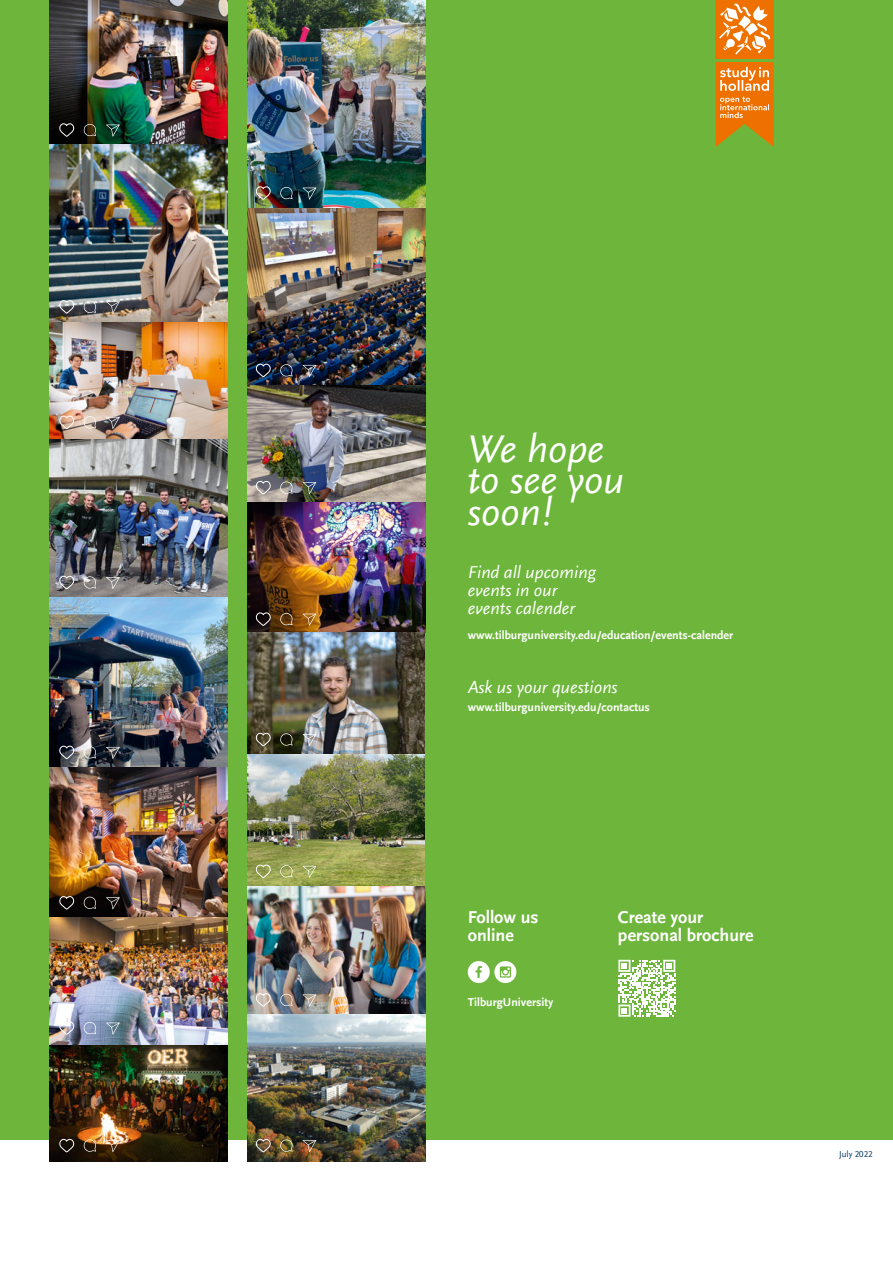
<style>
.page{position:relative;width:893px;height:1263px;background:#fff}
.page>*{position:absolute;margin:0;border:0;box-sizing:border-box;transform-origin:0 0}
.t1{font:italic 40.5px/31.5px "Scala Sans Offc";color:#fff}
.t2{font:italic 18px/18px "Scala Sans Offc";color:#fff}
.t3{font:700 18px/18px "Scala Sans Offc";color:#fff}
.t4{font:700 12px "Scala Sans Offc";color:#fff}
.t5{font:9px "Scala Sans Offc";color:#003460}
</style>
<div class="page">
<div style="left:0;top:0;width:893px;height:1140px;background:#6eb63b"></div>
<svg style="left:468px;top:961px;width:48px;height:22px"></svg>
<svg style="left:618px;top:960px;width:57px;height:57px"></svg>
<div style="left:716px;top:0;width:58px;height:58px;background:#ee7100"></div>
<svg style="left:715px;top:62px;width:59px;height:85px;background:#dc8c27"></svg>
<svg style="left:719px;top:3px;width:51px;height:52px"></svg>
<img style="left:247px;top:0;width:178px;height:1161px">
<img style="left:50px;top:0;width:178px;height:144px">
<img style="left:50px;top:144px;width:178px;height:623px">
<img style="left:50px;top:767px;width:178px;height:278px">
<img style="left:50px;top:1045px;width:178px;height:116px">
<svg style="left:255px;top:186px;width:17px;height:14px"></svg>
<svg style="left:280px;top:187px;width:13px;height:12px"></svg>
<svg style="left:303px;top:188px;width:13px;height:12px"></svg>
<svg style="left:255px;top:363px;width:17px;height:15px"></svg>
<svg style="left:280px;top:364px;width:13px;height:13px"></svg>
<svg style="left:303px;top:365px;width:13px;height:12px"></svg>
<svg style="left:255px;top:481px;width:17px;height:14px"></svg>
<svg style="left:280px;top:481px;width:13px;height:13px"></svg>
<svg style="left:303px;top:482px;width:13px;height:12px"></svg>
<svg style="left:255px;top:612px;width:17px;height:14px"></svg>
<svg style="left:280px;top:613px;width:13px;height:12px"></svg>
<svg style="left:303px;top:614px;width:13px;height:12px"></svg>
<svg style="left:255px;top:732px;width:17px;height:15px"></svg>
<svg style="left:280px;top:733px;width:13px;height:13px"></svg>
<svg style="left:303px;top:734px;width:13px;height:12px"></svg>
<svg style="left:255px;top:864px;width:17px;height:14px"></svg>
<svg style="left:280px;top:865px;width:13px;height:13px"></svg>
<svg style="left:303px;top:866px;width:13px;height:12px"></svg>
<svg style="left:255px;top:993px;width:17px;height:14px"></svg>
<svg style="left:280px;top:994px;width:13px;height:12px"></svg>
<svg style="left:303px;top:994px;width:13px;height:12px"></svg>
<svg style="left:255px;top:1139px;width:17px;height:14px"></svg>
<svg style="left:280px;top:1139px;width:13px;height:13px"></svg>
<svg style="left:303px;top:1140px;width:13px;height:12px"></svg>
<svg style="left:59px;top:123px;width:16px;height:14px"></svg>
<svg style="left:83px;top:124px;width:13px;height:12px"></svg>
<svg style="left:106px;top:125px;width:14px;height:12px"></svg>
<svg style="left:59px;top:300px;width:16px;height:14px"></svg>
<svg style="left:83px;top:301px;width:13px;height:12px"></svg>
<svg style="left:106px;top:301px;width:14px;height:12px"></svg>
<svg style="left:59px;top:415px;width:16px;height:15px"></svg>
<svg style="left:83px;top:416px;width:13px;height:13px"></svg>
<svg style="left:106px;top:417px;width:14px;height:12px"></svg>
<svg style="left:59px;top:575px;width:16px;height:15px"></svg>
<svg style="left:83px;top:576px;width:13px;height:13px"></svg>
<svg style="left:106px;top:577px;width:14px;height:12px"></svg>
<svg style="left:59px;top:745px;width:16px;height:15px"></svg>
<svg style="left:83px;top:746px;width:13px;height:13px"></svg>
<svg style="left:106px;top:747px;width:14px;height:12px"></svg>
<svg style="left:59px;top:896px;width:16px;height:14px"></svg>
<svg style="left:83px;top:897px;width:13px;height:12px"></svg>
<svg style="left:106px;top:897px;width:14px;height:12px"></svg>
<svg style="left:59px;top:1021px;width:16px;height:14px"></svg>
<svg style="left:83px;top:1022px;width:13px;height:12px"></svg>
<svg style="left:106px;top:1022px;width:14px;height:12px"></svg>
<svg style="left:59px;top:1139px;width:16px;height:14px"></svg>
<svg style="left:83px;top:1139px;width:13px;height:13px"></svg>
<svg style="left:106px;top:1140px;width:14px;height:12px"></svg>
<h1 class="t1" style="left:467px;top:434px;width:159px">We hope to see you soon!</h1>
<h2 class="t2" style="left:468px;top:563px;width:130px">Find all upcoming events in our events calender</h2>
<p class="t4" style="left:468px;top:629px;width:267px">www.tilburguniversity.edu/education/events-calender</p>
<h2 class="t2" style="left:468px;top:679px;width:151px">Ask us your questions</h2>
<p class="t4" style="left:468px;top:701px;width:184px">www.tilburguniversity.edu/contactus</p>
<h2 class="t3" style="left:468px;top:909px;width:72px">Follow us online</h2>
<p class="t4" style="left:468px;top:995px;width:87px">TilburgUniversity</p>
<h2 class="t3" style="left:618px;top:909px;width:137px">Create your personal brochure</h2>
<p class="t5" style="left:839px;top:1150px;width:35px">July 2022</p>
</div>
